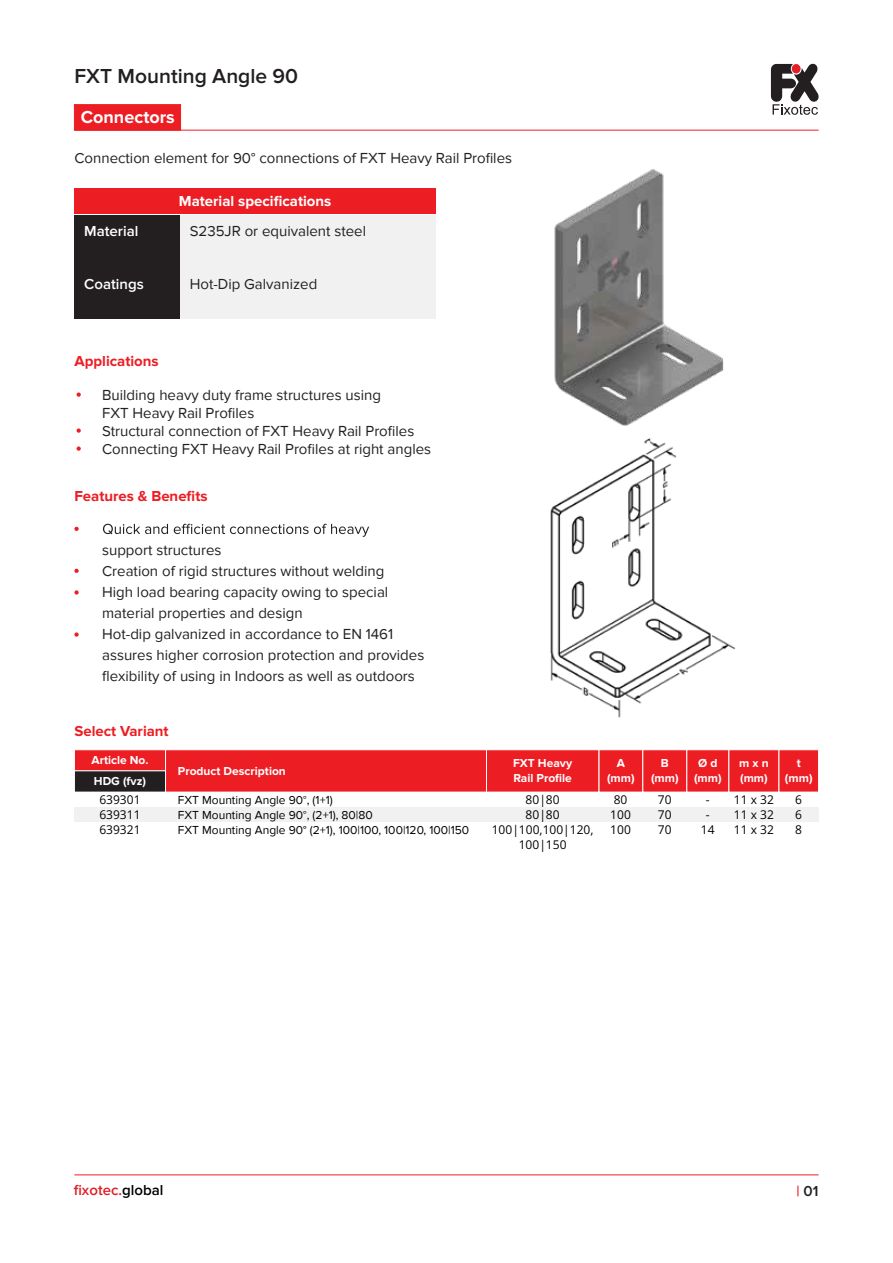
<style>
.page{position:relative;width:893px;height:1263px;background:#fff}
.page>*{position:absolute;margin:0;border:0;box-sizing:border-box;transform-origin:0 0}
.t1{font:600 21px "Proxima Nova";color:#231f20}
.t2{font:700 18px "Proxima Nova";color:#fff}
.t3{font:15px/21px "Proxima Nova";color:#231f20}
.t4{font:700 15px "Proxima Nova";color:#ed1d24}
.t5{font:700 15px "Proxima Nova";color:#fff}
.t6{font:600 15px "Proxima Nova";color:#fff}
.t7{font:600 15px "Proxima Nova";color:#e21f26}
.t8{font:600 15px "Proxima Nova";color:#231f20}
.t9{font:12px/15px "Proxima Nova";color:#000}
.t10{font:12px/15.1px "Open Sans";color:#000;text-align:justify}
.t11{font:700 12px/15px "Proxima Nova";color:#fff;text-align:center}
.s1{color:#231f20}
.s2{color:#000}
.s3{color:#ed1d24}
</style>
<div class="page">
<svg style="left:771px;top:63px;width:48px;height:52px"></svg>
<hr style="left:74px;top:130px;width:745px;height:1px;background:#ed1d24">
<div style="left:74px;top:104px;width:107px;height:27px;background:#ed1d24;border:1px solid #ed1d24"></div>
<div style="left:74px;top:188px;width:362px;height:26px;background:#ed1d24"></div>
<div style="left:74px;top:215px;width:107px;height:51px;background:#231f20"></div>
<div style="left:181px;top:215px;width:255px;height:51px;background:#f1f1f2"></div>
<div style="left:74px;top:268px;width:107px;height:51px;background:#231f20"></div>
<div style="left:181px;top:268px;width:255px;height:51px;background:#f1f1f2"></div>
<svg style="left:103px;top:524px;width:266px;height:13px"></svg>
<svg style="left:74px;top:527px;width:5px;height:4px"></svg>
<svg style="left:74px;top:569px;width:5px;height:4px"></svg>
<svg style="left:74px;top:590px;width:5px;height:5px"></svg>
<svg style="left:74px;top:632px;width:5px;height:5px"></svg>
<svg style="left:77px;top:392px;width:4px;height:5px"></svg>
<svg style="left:77px;top:428px;width:4px;height:5px"></svg>
<svg style="left:77px;top:446px;width:4px;height:5px"></svg>
<div style="left:74px;top:749px;width:92px;height:22px;background:#ed1d24;border:1px solid #fff"></div>
<div style="left:165px;top:749px;width:322px;height:43px;background:#ed1d24;border:1px solid #fff"></div>
<div style="left:166px;top:807px;width:320px;height:15px;background:#f1f1f2"></div>
<div style="left:598px;top:749px;width:45px;height:43px;background:#ed1d24;border:1px solid #fff"></div>
<div style="left:599px;top:807px;width:44px;height:15px;background:#f1f1f2"></div>
<div style="left:642px;top:749px;width:45px;height:43px;background:#ed1d24;border:1px solid #fff"></div>
<div style="left:643px;top:807px;width:44px;height:15px;background:#f1f1f2"></div>
<div style="left:686px;top:749px;width:43px;height:43px;background:#ed1d24;border:1px solid #fff"></div>
<div style="left:687px;top:807px;width:42px;height:15px;background:#f1f1f2"></div>
<div style="left:728px;top:749px;width:51px;height:43px;background:#ed1d24;border:1px solid #fff"></div>
<div style="left:729px;top:807px;width:50px;height:15px;background:#f1f1f2"></div>
<div style="left:779px;top:749px;width:40px;height:43px;background:#ed1d24;border:1px solid #fff"></div>
<div style="left:779px;top:807px;width:40px;height:15px;background:#f1f1f2"></div>
<div style="left:486px;top:749px;width:113px;height:43px;background:#ed1d24;border:1px solid #fff"></div>
<div style="left:486px;top:807px;width:113px;height:15px;background:#f1f1f2"></div>
<div style="left:74px;top:770px;width:92px;height:22px;background:#231f20;border:1px solid #fff"></div>
<div style="left:74px;top:807px;width:92px;height:15px;background:#f1f1f2"></div>
<hr style="left:74px;top:1174px;width:745px;height:1px;background:#ed1d24">
<img style="left:550px;top:456px;width:186px;height:262px">
<img style="left:554px;top:169px;width:170px;height:287px">
<h1 class="t1" style="left:74px;top:63px;width:225px">FXT Mounting Angle 90</h1>
<p class="t2" style="left:81px;top:107px;width:95px">Connectors</p>
<p class="t3" style="left:74px;top:148px;width:439px">Connection element for 90° connections of FXT Heavy Rail Profiles</p>
<p class="t5" style="left:179px;top:192px;width:154px">Material specifications</p>
<p class="t6" style="left:84px;top:223px;width:56px">Material</p>
<p class="t3" style="left:190px;top:221px;width:178px">S235JR or equivalent steel</p>
<p class="t6" style="left:84px;top:276px;width:61px">Coatings</p>
<p class="t3" style="left:190px;top:274px;width:129px">Hot-Dip Galvanized</p>
<p class="t4" style="left:74px;top:353px;width:86px">Applications</p>
<p class="t3" style="left:102px;top:386px;width:330px;line-height:18px">Building heavy duty frame structures using<br>FXT Heavy Rail Profiles<br>Structural connection of FXT Heavy Rail Profiles Connecting FXT Heavy Rail Profiles at right angles</p>
<p class="t4" style="left:74px;top:487px;width:135px">Features &amp; Benefits</p>
<p class="t3" style="left:102px;top:540px;width:324px">support structures<br>Creation of rigid structures without welding<br>High load bearing capacity owing to special material properties and design<br>Hot-dip galvanized in accordance to EN 1461 assures higher corrosion protection and provides flexibility of using in Indoors as well as outdoors</p>
<p class="t4" style="left:74px;top:723px;width:96px">Select Variant</p>
<p class="t11" style="left:91px;top:753px;width:59px">Article No.</p>
<p class="t11" style="left:607px;top:756px;width:29px">A (mm)</p>
<p class="t11" style="left:651px;top:756px;width:29px">B (mm)</p>
<p class="t11" style="left:694px;top:756px;width:29px">Ø d (mm)</p>
<p class="t11" style="left:739px;top:756px;width:31px;text-align:left">m x n (mm)</p>
<p class="t11" style="left:785px;top:756px;width:29px">t (mm)</p>
<p class="t11" style="left:513px;top:756px;width:61px">FXT Heavy</p>
<p class="t11" style="left:178px;top:763px;width:110px">Product Description</p>
<p class="t9" style="left:178px;top:792px;width:293px">FXT Mounting Angle 90<span class="s1">°</span>, (1+1)<br>FXT Mounting Angle 90<span class="s1">°</span>, (2+1), 80|80<br>FXT Mounting Angle 90° (2+1), 100|100, 100|120, 100|150</p>
<p class="t11" style="left:94px;top:774px;width:54px">HDG (fvz)</p>
<p class="t11" style="left:513px;top:771px;width:60px">Rail Profile</p>
<p class="t10" style="left:99px;top:791px;width:43px">639301<br>639311<br>639321</p>
<p class="t10" style="left:610px;top:791px;width:22px;text-align:left">80<br>100<br>100</p>
<p class="t10" style="left:658px;top:791px;width:15px">70<br>70<br>70</p>
<p class="t10" style="left:701px;top:791px;width:15px;text-align:center">-<br>-<br>14</p>
<p class="t10" style="left:734px;top:791px;width:41px">11 x 32<br>11 x 32<br>11 x 32</p>
<p class="t10" style="left:795px;top:791px;width:8px">6<br>6<br>8</p>
<p class="t10" style="left:492px;top:791px;width:103px;text-align:center">80|80<br>80|80<br>100|100,100|120,<br>100|150</p>
<p class="t7" style="left:74px;top:1181px;width:91px">fixotec.<span class="s2">global</span></p>
<p class="t8" style="left:797px;top:1182px;width:24px"><span class="s3">|</span> 01</p>
</div>
